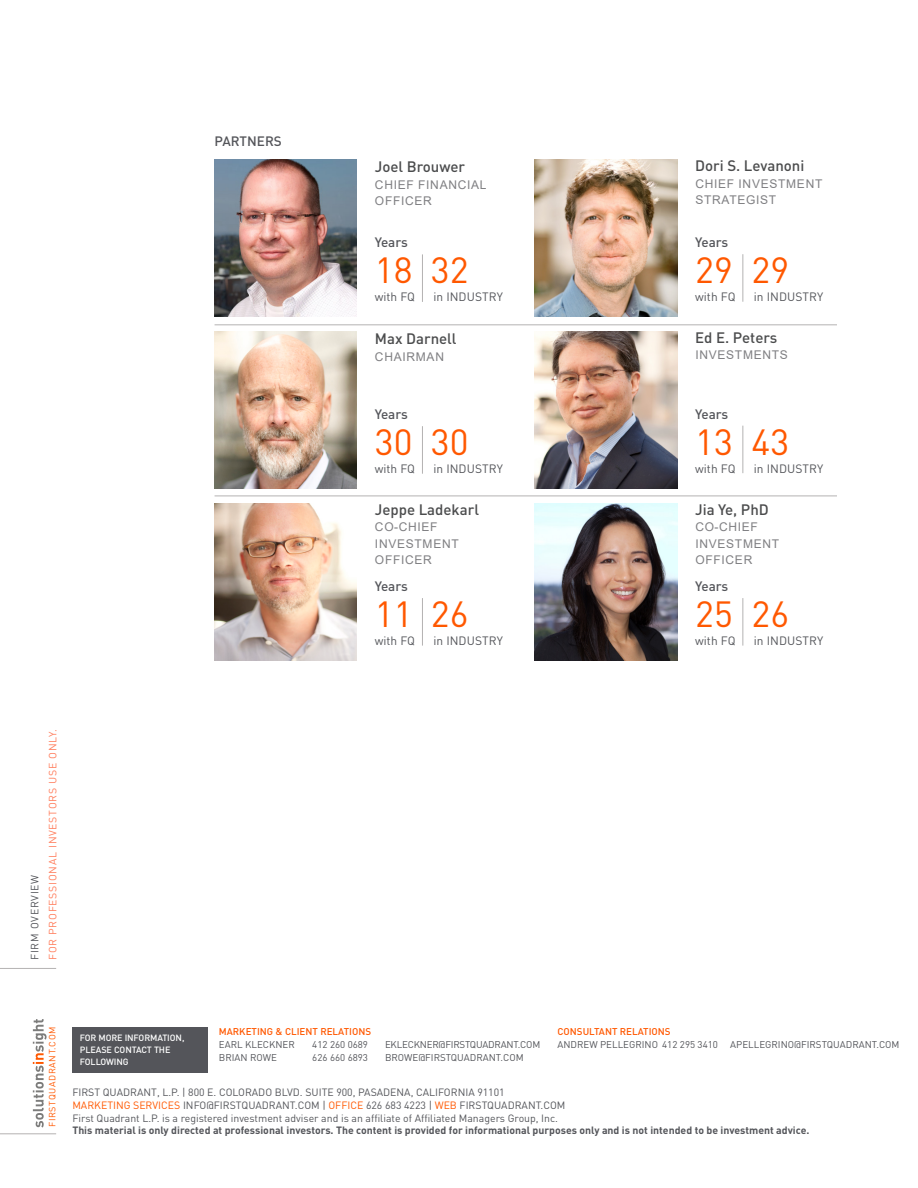
<style>
.page{position:relative;width:918px;height:1188px;background:#fff}
.page>*{position:absolute;margin:0;border:0;box-sizing:border-box;transform-origin:0 0}
.t1{font:36px "DIN Pro";letter-spacing:.005em;color:#ff5800}
.t2{font:500 15px "DIN Pro";color:#4b4c4d}
.Chart_and_Graph_Titl{font:500 13.5px "DIN Pro";color:#54555a}
.t3{font:12px/16.5px "Arial";letter-spacing:.06em;color:#808083}
.t4{font:12px "DIN Pro";letter-spacing:.005em;color:#54555a}
.Footnote_Disclosure{font:10.5px "DIN Pro";color:#54555a}
.Footnote_Disclosure-2{font:700 10.5px "DIN Pro";color:#54555a}
.t5{font:10.5px "DIN Pro";letter-spacing:.07em;color:#ff7e5d}
.Footnote_Disclosure-3{font:10.5px "DIN Pro";letter-spacing:.07em;color:#54555a}
.GIPS_Table_-_Text_Co{font:9.75px "DIN Pro";color:#54555a}
.GIPS_Table_-_Text_Co-2{font:9.75px "DIN Pro";letter-spacing:-.02em;color:#54555a}
.GIPS_Table_-_Numbers{font:500 9.75px "DIN Pro";color:#ff5800}
.GIPS_Table_-_Numbers-2{font:9.75px "DIN Pro";color:#54555a}
.GIPS_Table_-_Text_Co-3{font:500 9.75px "DIN Pro";color:#ff5800}
.GIPS_Table_-_Text_Co-4{font:500 9px/12px "DIN Pro";letter-spacing:-.01em;color:#fff}
.t6{font:9px "DIN Pro";letter-spacing:.07em;color:#ff5800}
.s1{color:#ff5800}
</style>
<div class="page">
<hr style="left:0;top:968px;width:56px;height:1px;background:#b4b2b2">
<hr style="left:0;top:1133px;width:56px;height:1px;background:#b4b2b2">
<svg style="left:33px;top:1019px;width:14px;height:109px"></svg>
<img style="left:215px;top:504px;width:142px;height:156px">
<hr style="left:422px;top:598px;width:1px;height:48px;background:#b4b2b2">
<img style="left:535px;top:331px;width:142px;height:157px">
<hr style="left:743px;top:426px;width:1px;height:47px;background:#b4b2b2">
<img style="left:535px;top:504px;width:142px;height:156px">
<hr style="left:743px;top:598px;width:1px;height:48px;background:#b4b2b2">
<img style="left:535px;top:160px;width:142px;height:157px">
<hr style="left:743px;top:254px;width:1px;height:48px;background:#b4b2b2">
<hr style="left:215px;top:325px;width:622px;height:1px;background:#b4b2b2">
<hr style="left:215px;top:496px;width:622px;height:1px;background:#b4b2b2">
<img style="left:215px;top:332px;width:142px;height:157px">
<hr style="left:422px;top:426px;width:1px;height:48px;background:#b4b2b2">
<img style="left:215px;top:160px;width:142px;height:157px">
<hr style="left:422px;top:254px;width:1px;height:48px;background:#b4b2b2">
<div style="left:72px;top:1027px;width:135px;height:45px;background:#54555a"></div>
<p class="Chart_and_Graph_Titl" style="left:215px;top:132px;width:69px">PARTNERS</p>
<p class="t2" style="left:375px;top:157px;width:92px">Joel Brouwer</p>
<p class="t3" style="left:375px;top:176px;width:113px">CHIEF FINANCIAL<br>OFFICER</p>
<h2 class="Chart_and_Graph_Titl" style="left:375px;top:233px;width:35px">Years</h2>
<p class="t1" style="left:375px;top:246px;width:95px">18 32</p>
<p class="t4" style="left:375px;top:289px;width:42px">with FQ</p>
<p class="t4" style="left:433px;top:289px;width:71px">in INDUSTRY</p>
<p class="t2" style="left:375px;top:328px;width:83px">Max Darnell</p>
<p class="t3" style="left:375px;top:348px;width:71px">CHAIRMAN</p>
<h2 class="Chart_and_Graph_Titl" style="left:375px;top:405px;width:35px">Years</h2>
<p class="t1" style="left:375px;top:418px;width:95px">30 30</p>
<p class="t4" style="left:375px;top:461px;width:42px">with FQ</p>
<p class="t4" style="left:433px;top:461px;width:71px">in INDUSTRY</p>
<p class="t2" style="left:375px;top:499px;width:106px">Jeppe Ladekarl</p>
<p class="t3" style="left:375px;top:519px;width:85px">CO-CHIEF<br>INVESTMENT</p>
<p class="t3" style="left:375px;top:552px;width:58px">OFFICER</p>
<h2 class="Chart_and_Graph_Titl" style="left:375px;top:577px;width:35px">Years</h2>
<p class="t1" style="left:375px;top:590px;width:95px">11 26</p>
<p class="t4" style="left:375px;top:633px;width:42px">with FQ</p>
<p class="t4" style="left:433px;top:633px;width:71px">in INDUSTRY</p>
<p class="t2" style="left:695px;top:155px;width:111px">Dori S. Levanoni</p>
<p class="t3" style="left:695px;top:175px;width:129px">CHIEF INVESTMENT<br>STRATEGIST</p>
<h2 class="Chart_and_Graph_Titl" style="left:695px;top:233px;width:35px">Years</h2>
<p class="t1" style="left:695px;top:246px;width:95px">29 29</p>
<p class="t4" style="left:695px;top:289px;width:42px">with FQ</p>
<p class="t4" style="left:754px;top:289px;width:71px">in INDUSTRY</p>
<p class="t2" style="left:695px;top:327px;width:84px">Ed E. Peters</p>
<p class="t3" style="left:695px;top:347px;width:94px">INVESTMENTS</p>
<h2 class="Chart_and_Graph_Titl" style="left:695px;top:405px;width:35px">Years</h2>
<p class="t1" style="left:695px;top:417px;width:95px">13 43</p>
<p class="t4" style="left:695px;top:460px;width:42px">with FQ</p>
<p class="t4" style="left:754px;top:460px;width:71px">in INDUSTRY</p>
<p class="t2" style="left:695px;top:499px;width:75px">Jia Ye, PhD</p>
<p class="t3" style="left:695px;top:519px;width:85px">CO-CHIEF<br>INVESTMENT</p>
<p class="t3" style="left:695px;top:552px;width:58px">OFFICER</p>
<h2 class="Chart_and_Graph_Titl" style="left:695px;top:577px;width:35px">Years</h2>
<p class="t1" style="left:695px;top:590px;width:95px">25 26</p>
<p class="t4" style="left:695px;top:633px;width:42px">with FQ</p>
<p class="t4" style="left:754px;top:633px;width:71px">in INDUSTRY</p>
<p class="Footnote_Disclosure-3" style="left:28px;top:960px;width:87px;rotate:-90deg">FIRM OVERVIEW</p>
<p class="t5" style="left:46px;top:960px;width:233px;rotate:-90deg">FOR PROFESSIONAL INVESTORS USE ONLY.</p>
<p class="t6" style="left:46px;top:1127px;width:102px;rotate:-90deg">FIRSTQUADRANT.COM</p>
<p class="GIPS_Table_-_Text_Co-4" style="left:80px;top:1032px;width:106px">FOR MORE INFORMATION,<br>PLEASE CONTACT THE<br>FOLLOWING</p>
<p class="GIPS_Table_-_Numbers" style="left:219px;top:1025px;width:154px">MARKETING &amp; CLIENT RELATIONS</p>
<p class="GIPS_Table_-_Text_Co-3" style="left:557px;top:1025px;width:115px">CONSULTANT RELATIONS</p>
<p class="GIPS_Table_-_Numbers-2" style="left:219px;top:1038px;width:77px">EARL KLECKNER</p>
<p class="GIPS_Table_-_Numbers-2" style="left:219px;top:1051px;width:59px">BRIAN ROWE</p>
<p class="GIPS_Table_-_Text_Co" style="left:557px;top:1038px;width:162px">ANDREW PELLEGRINO 412 295 3410</p>
<p class="GIPS_Table_-_Text_Co" style="left:730px;top:1038px;width:171px">APELLEGRINO@FIRSTQUADRANT.COM</p>
<p class="GIPS_Table_-_Text_Co" style="left:312px;top:1038px;width:57px">412 260 0689</p>
<p class="GIPS_Table_-_Text_Co" style="left:312px;top:1051px;width:57px">626 660 6893</p>
<p class="GIPS_Table_-_Text_Co-2" style="left:385px;top:1038px;width:157px">EKLECKNER@FIRSTQUADRANT.COM</p>
<p class="GIPS_Table_-_Text_Co" style="left:385px;top:1051px;width:140px">BROWE@FIRSTQUADRANT.COM</p>
<p class="Footnote_Disclosure" style="left:72px;top:1086px;width:434px">FIRST QUADRANT, L.P. | 800 E. COLORADO BLVD. SUITE 900, PASADENA, CALIFORNIA 91101</p>
<p class="Footnote_Disclosure" style="left:72px;top:1098px;width:495px"><span class="s1">MARKETING SERVICES</span> INFO@FIRSTQUADRANT.COM | <span class="s1">OFFICE</span> 626 683 4223 | <span class="s1">WEB</span> FIRSTQUADRANT.COM</p>
<p class="Footnote_Disclosure" style="left:72px;top:1111px;width:487px">First Quadrant L.P. is a registered investment adviser and is an affiliate of Affiliated Managers Group, Inc.</p>
<p class="Footnote_Disclosure-2" style="left:72px;top:1123px;width:739px">This material is only directed at professional investors. The content is provided for informational purposes only and is not intended to be investment advice.</p>
</div>
